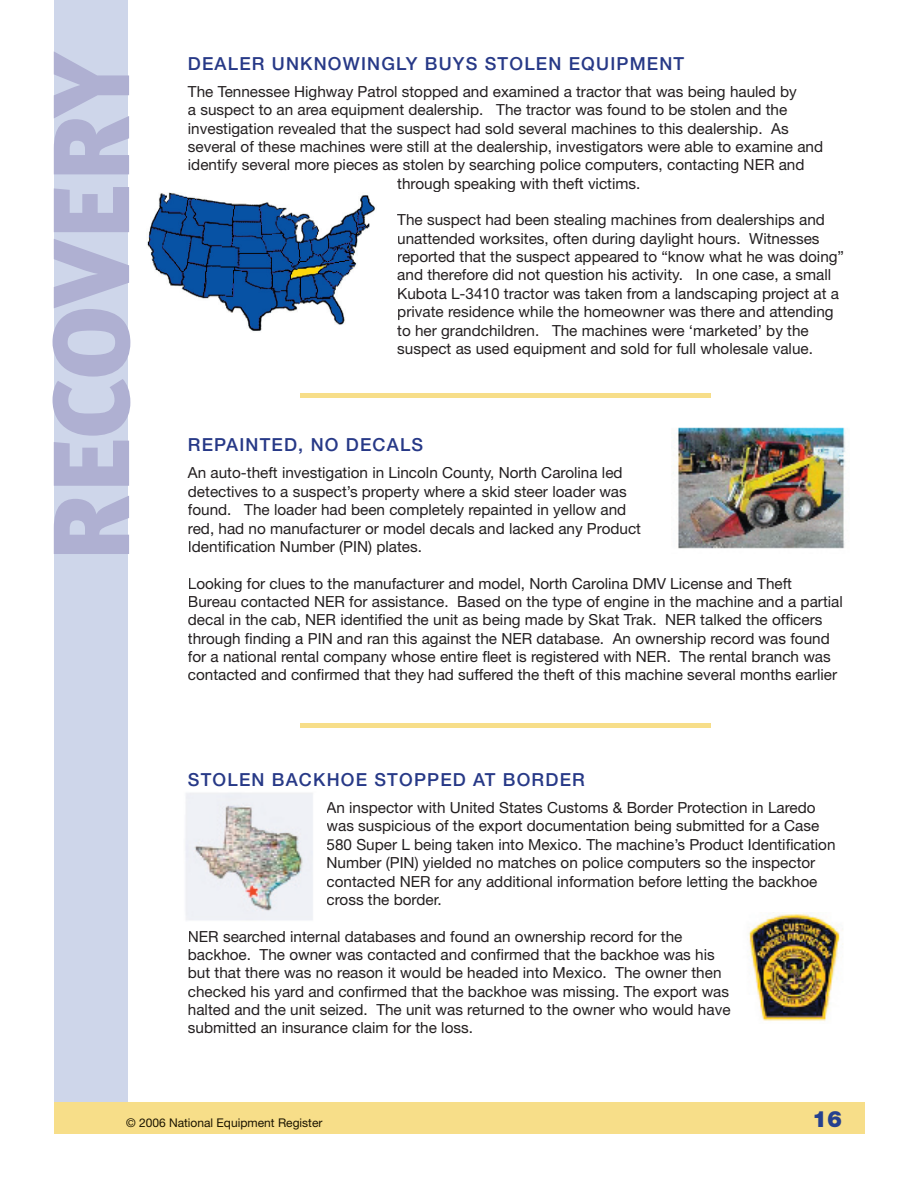
<style>
.page{position:relative;width:918px;height:1188px;background:#fff}
.page>*{position:absolute;margin:0;border:0;box-sizing:border-box;transform-origin:0 0}
.t1{font:900 108px "Meta Plus";letter-spacing:-.005em;color:#afb0d2}
.t2{font:900 22.5px "Helvetica Neue";color:#25408f}
.t3{font:500 18px "Helvetica Neue";letter-spacing:.065em;color:#273987}
.t4{font:15.3px/18.3px "Helvetica Neue";color:#231f20}
.t5{font:12px "Helvetica Neue";color:#1b1400}
</style>
<div class="page">
<img style="left:185px;top:793px;width:128px;height:127px">
<img style="left:748px;top:912px;width:95px;height:109px">
<img style="left:676px;top:427px;width:170px;height:122px">
<div style="left:54px;top:0;width:74px;height:1134px;background:#ced6ea"></div>
<div style="left:54px;top:1102px;width:811px;height:32px;background:#f7de89"></div>
<div style="left:300px;top:723px;width:411px;height:5px;background:#f7de89"></div>
<div style="left:301px;top:393px;width:410px;height:5px;background:#f7de89"></div>
<img style="left:147px;top:192px;width:228px;height:139px">
<h1 class="t1" style="left:28px;top:563px;width:515px;rotate:-90deg">RECOVERY</h1>
<p class="t3" style="left:188px;top:52px;width:498px">DEALER UNKNOWINGLY BUYS STOLEN EQUIPMENT</p>
<p class="t4" style="left:188px;top:82px;width:610px">The Tennessee Highway Patrol stopped and examined a tractor that was being hauled by</p>
<p class="t4" style="left:188px;top:100px;width:601px">a suspect to an area equipment dealership. The tractor was found to be stolen and the</p>
<p class="t4" style="left:188px;top:119px;width:602px">investigation revealed that the suspect had sold several machines to this dealership. As</p>
<p class="t4" style="left:188px;top:137px;width:637px">several of these machines were still at the dealership, investigators were able to examine and</p>
<p class="t4" style="left:188px;top:156px;width:618px">identify several more pieces as stolen by searching police computers, contacting NER and</p>
<p class="t4" style="left:397px;top:174px;width:245px">through speaking with theft victims.</p>
<p class="t4" style="left:397px;top:211px;width:448px">The suspect had been stealing machines from dealerships and unattended worksites, often during daylight hours. Witnesses reported that the suspect appeared to “know what he was doing” and therefore did not question his activity. In one case, a small Kubota L-3410 tractor was taken from a landscaping project at a private residence while the homeowner was there and attending to her grandchildren. The machines were ‘marketed’ by the suspect as used equipment and sold for full wholesale value.</p>
<p class="t3" style="left:188px;top:434px;width:237px">REPAINTED, NO DECALS</p>
<p class="t4" style="left:188px;top:464px;width:455px">An auto-theft investigation in Lincoln County, North Carolina led detectives to a suspect’s property where a skid steer loader was found. The loader had been completely repainted in yellow and red, had no manufacturer or model decals and lacked any Product Identification Number (PIN) plates.</p>
<p class="t4" style="left:188px;top:574px;width:656px">Looking for clues to the manufacturer and model, North Carolina DMV License and Theft Bureau contacted NER for assistance. Based on the type of engine in the machine and a partial decal in the cab, NER identified the unit as being made by Skat Trak. NER talked the officers through finding a PIN and ran this against the NER database. An ownership record was found for a national rental company whose entire fleet is registered with NER. The rental branch was contacted and confirmed that they had suffered the theft of this machine several months earlier</p>
<p class="t3" style="left:188px;top:769px;width:398px">STOLEN BACKHOE STOPPED AT BORDER</p>
<p class="t4" style="left:327px;top:798px;width:511px">An inspector with United States Customs &amp; Border Protection in Laredo was suspicious of the export documentation being submitted for a Case 580 Super L being taken into Mexico. The machine’s Product Identification Number (PIN) yielded no matches on police computers so the inspector contacted NER for any additional information before letting the backhoe cross the border.</p>
<p class="t4" style="left:188px;top:927px;width:544px">NER searched internal databases and found an ownership record for the backhoe. The owner was contacted and confirmed that the backhoe was his but that there was no reason it would be headed into Mexico. The owner then checked his yard and confirmed that the backhoe was missing. The export was halted and the unit seized. The unit was returned to the owner who would have submitted an insurance claim for the loss.</p>
<p class="t5" style="left:126px;top:1115px;width:198px">© 2006 National Equipment Register</p>
<h2 class="t2" style="left:812px;top:1105px;width:32px">16</h2>
</div>
